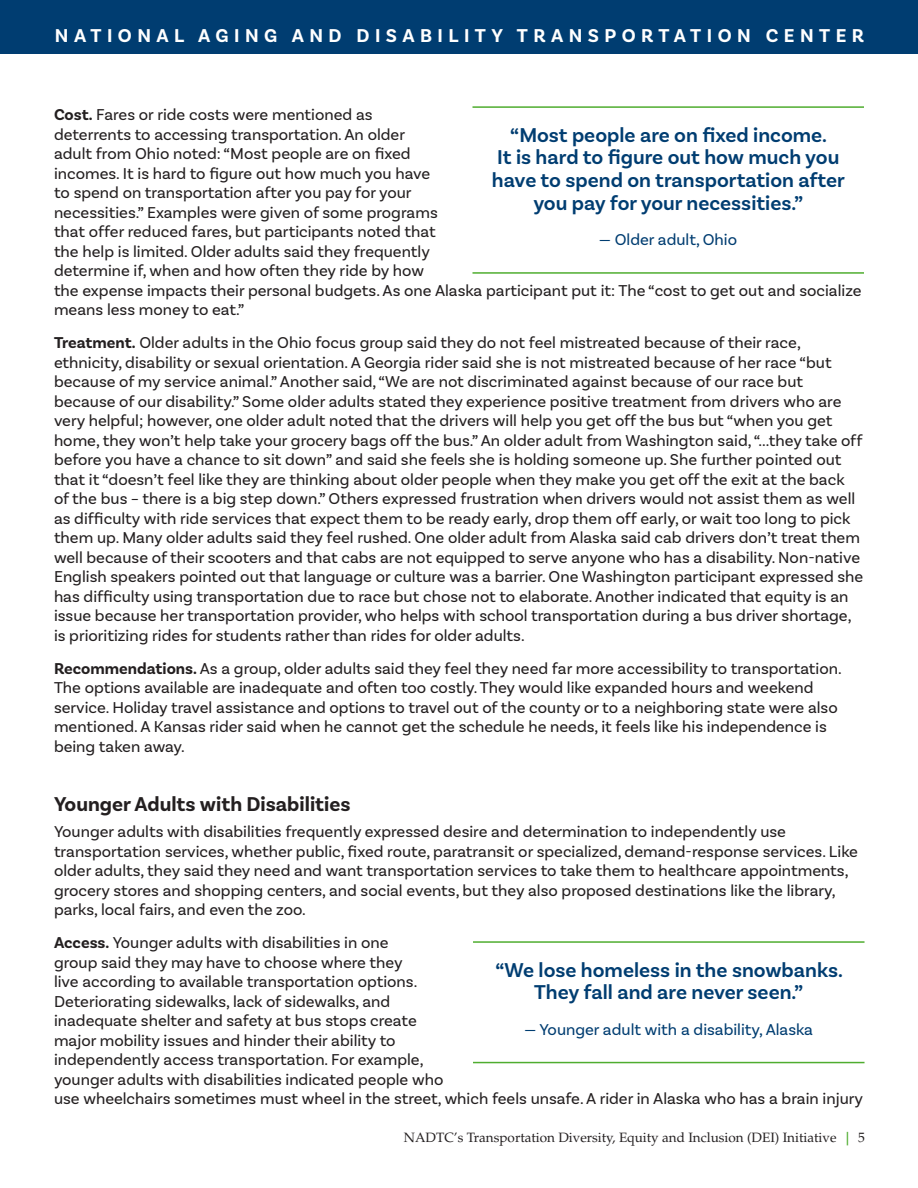
<style>
.page{position:relative;width:918px;height:1188px;background:#fff}
.page>*{position:absolute;margin:0;border:0;box-sizing:border-box;transform-origin:0 0}
.List_Paragraph{font:600 21px/22.6px "Basic Sans";color:#003d71;text-align:center}
._2nd_Level_Subhead{font:700 21px "Basic Sans";color:#231f20}
.t1{font:700 19.5px "Basic Sans";letter-spacing:.28em;color:#fff}
.t2{font:16.5px/19.5px "Basic Sans";color:#231f20}
.List_Paragraph-2{font:16.5px "Basic Sans";color:#003d71}
.t3{font:13.5px "Palatino LT Std";color:#231f20}
.s1{font-weight:700}
.s2{font-weight:700;color:#4fad2f}
</style>
<div class="page">
<div style="left:1px;top:0;width:917px;height:54px;background:#003d71"></div>
<hr style="left:0;top:0;width:1px;height:54px;background:#003d71">
<hr style="left:472px;top:106px;width:392px;height:2px;background:#4fad2f">
<hr style="left:472px;top:272px;width:392px;height:2px;background:#4fad2f">
<hr style="left:473px;top:941px;width:392px;height:2px;background:#4fad2f">
<hr style="left:473px;top:1062px;width:392px;height:1px;background:#4fad2f">
<p class="t1" style="left:55px;top:24px;width:811px">NATIONAL AGING AND DISABILITY TRANSPORTATION CENTER</p>
<p class="t2" style="left:54px;top:105px;width:809px"><span class="s1">Cost.</span> Fares or ride costs were mentioned as<br>deterrents to accessing transportation. An older<br>adult from Ohio noted: “Most people are on fixed<br>incomes. It is hard to figure out how much you have<br>to spend on transportation after you pay for your<br>necessities.” Examples were given of some programs<br>that offer reduced fares, but participants noted that<br>the help is limited. Older adults said they frequently<br>determine if, when and how often they ride by how<br>the expense impacts their personal budgets. As one Alaska participant put it: The “cost to get out and socialize means less money to eat.”</p>
<p class="t2" style="left:54px;top:333px;width:811px"><span class="s1">Treatment.</span> Older adults in the Ohio focus group said they do not feel mistreated because of their race, ethnicity, disability or sexual orientation. A Georgia rider said she is not mistreated because of her race “but because of my service animal.” Another said, “We are not discriminated against because of our race but because of our disability.” Some older adults stated they experience positive treatment from drivers who are very helpful; however, one older adult noted that the drivers will help you get off the bus but “when you get home, they won’t help take your grocery bags off the bus.” An older adult from Washington said, “...they take off before you have a chance to sit down” and said she feels she is holding someone up. She further pointed out that it “doesn’t feel like they are thinking about older people when they make you get off the exit at the back of the bus – there is a big step down.” Others expressed frustration when drivers would not assist them as well as difficulty with ride services that expect them to be ready early, drop them off early, or wait too long to pick them up. Many older adults said they feel rushed. One older adult from Alaska said cab drivers don’t treat them well because of their scooters and that cabs are not equipped to serve anyone who has a disability. Non-native English speakers pointed out that language or culture was a barrier. One Washington participant expressed she has difficulty using transportation due to race but chose not to elaborate. Another indicated that equity is an issue because her transportation provider, who helps with school transportation during a bus driver shortage, is prioritizing rides for students rather than rides for older adults.</p>
<p class="t2" style="left:54px;top:658px;width:789px"><span class="s1">Recommendations.</span> As a group, older adults said they feel they need far more accessibility to transportation.<br>The options available are inadequate and often too costly. They would like expanded hours and weekend service. Holiday travel assistance and options to travel out of the county or to a neighboring state were also mentioned. A Kansas rider said when he cannot get the schedule he needs, it feels like his independence is being taken away.</p>
<p class="List_Paragraph" style="left:492px;top:123px;width:355px">“Most people are on fixed income.<br>It is hard to figure out how much you have to spend on transportation after you pay for your necessities.”</p>
<p class="List_Paragraph-2" style="left:599px;top:230px;width:139px">— Older adult, Ohio</p>
<p class="_2nd_Level_Subhead" style="left:54px;top:791px;width:298px">Younger Adults with Disabilities</p>
<p class="t2" style="left:54px;top:822px;width:806px">Younger adults with disabilities frequently expressed desire and determination to independently use transportation services, whether public, fixed route, paratransit or specialized, demand-response services. Like older adults, they said they need and want transportation services to take them to healthcare appointments, grocery stores and shopping centers, and social events, but they also proposed destinations like the library, parks, local fairs, and even the zoo.</p>
<p class="t2" style="left:54px;top:933px;width:811px"><span class="s1">Access.</span> Younger adults with disabilities in one<br>group said they may have to choose where they<br>live according to available transportation options.<br>Deteriorating sidewalks, lack of sidewalks, and<br>inadequate shelter and safety at bus stops create<br>major mobility issues and hinder their ability to<br>independently access transportation. For example,<br>younger adults with disabilities indicated people who<br>use wheelchairs sometimes must wheel in the street, which feels unsafe. A rider in Alaska who has a brain injury</p>
<p class="List_Paragraph" style="left:496px;top:958px;width:349px">“We lose homeless in the snowbanks.<br>They fall and are never seen.”</p>
<p class="List_Paragraph-2" style="left:524px;top:1019px;width:290px">— Younger adult with a disability, Alaska</p>
<p class="t3" style="left:404px;top:1130px;width:463px">NADTC’s Transportation Diversity, Equity and Inclusion (DEI) Initiative <span class="s2">|</span> 5</p>
</div>
